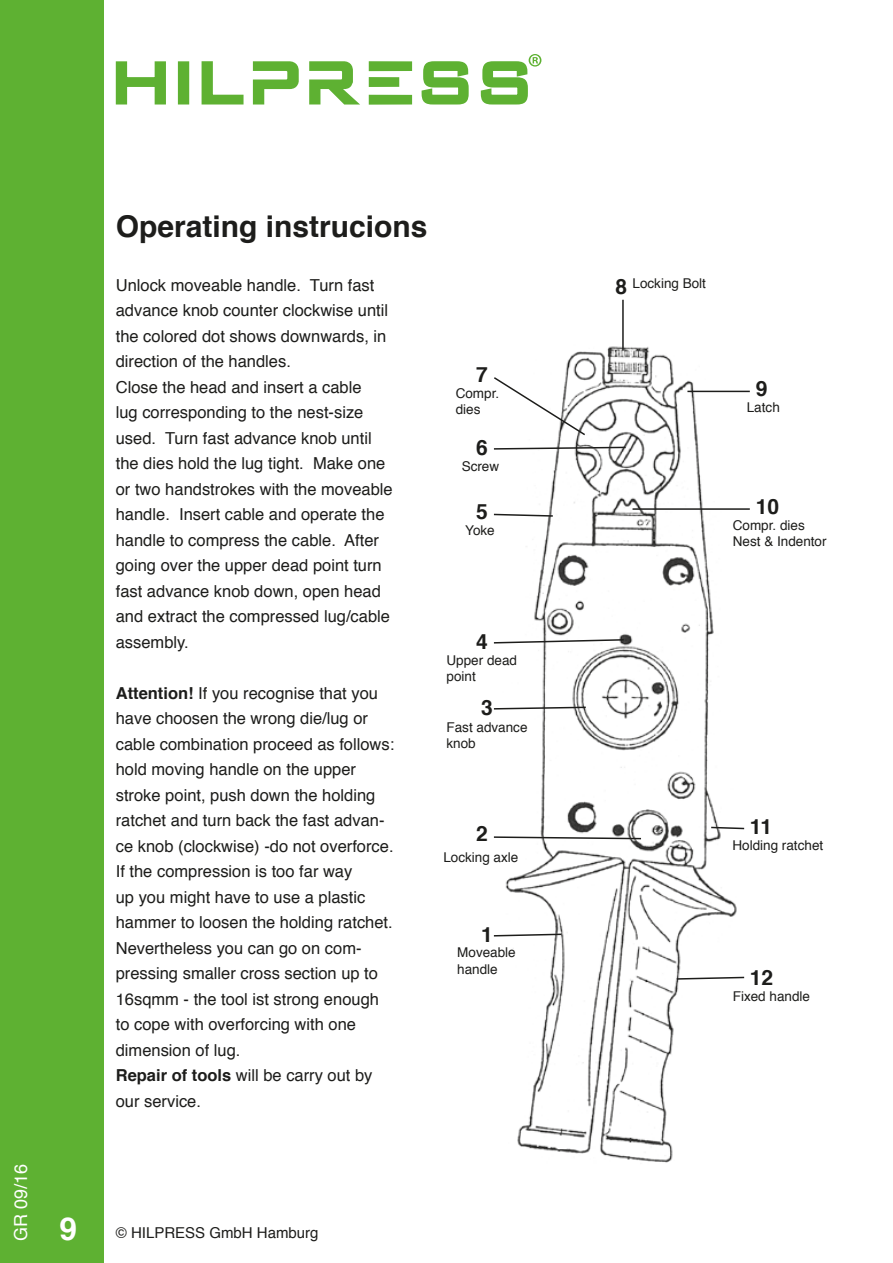
<style>
.page{position:relative;width:893px;height:1263px;background:#fff}
.page>*{position:absolute;margin:0;border:0;box-sizing:border-box;transform-origin:0 0}
.t1{font:700 31.5px "Helvetica";color:#fff}
.t2{font:700 30px "Helvetica";color:#1d1d1b}
.t3{font:700 21px "Helvetica";color:#1d1d1b}
.t4{font:18px "Helvetica";color:#fff}
.t5{font:16.5px/25.5px "Helvetica";color:#1d1d1b}
.t6{font:15px "Helvetica";color:#1d1d1b}
.t7{font:13.5px "Helvetica";color:#1d1d1b}
.s1{font-weight:700}
</style>
<div class="page">
<svg style="left:253px;top:61px;width:46px;height:44px"></svg>
<svg style="left:309px;top:61px;width:51px;height:44px"></svg>
<svg style="left:116px;top:61px;width:50px;height:44px"></svg>
<div style="left:178px;top:61px;width:11px;height:43px;background:#5eb132"></div>
<svg style="left:201px;top:61px;width:43px;height:44px"></svg>
<svg style="left:421px;top:61px;width:48px;height:44px"></svg>
<div style="left:369px;top:61px;width:43px;height:10px;background:#5eb132"></div>
<div style="left:369px;top:95px;width:43px;height:10px;background:#5eb132"></div>
<div style="left:369px;top:77px;width:30px;height:10px;background:#5eb132"></div>
<svg style="left:480px;top:54px;width:61px;height:51px"></svg>
<div style="left:0;top:0;width:103px;height:1263px;background:#5eb132"></div>
<img style="left:505px;top:346px;width:239px;height:817px">
<hr style="left:622px;top:300px;width:2px;height:51px;background:#1d1d1b">
<hr style="left:687px;top:391px;width:63px;height:1px;background:#1d1d1b">
<hr style="left:632px;top:508px;width:118px;height:2px;background:#1d1d1b">
<svg style="left:494px;top:376px;width:93px;height:61px"></svg>
<svg style="left:493px;top:446px;width:134px;height:4px"></svg>
<svg style="left:493px;top:513px;width:61px;height:4px"></svg>
<svg style="left:493px;top:638px;width:132px;height:6px"></svg>
<svg style="left:493px;top:706px;width:94px;height:4px"></svg>
<svg style="left:493px;top:836px;width:149px;height:4px"></svg>
<svg style="left:493px;top:933px;width:70px;height:4px"></svg>
<svg style="left:710px;top:826px;width:35px;height:4px"></svg>
<svg style="left:675px;top:976px;width:70px;height:4px"></svg>
<p class="t4" style="left:7px;top:1241px;width:79px;rotate:-90deg">GR 09/16</p>
<p class="t1" style="left:60px;top:1204px;width:19px">9</p>
<p class="t2" style="left:116px;top:202px;width:313px">Operating instrucions</p>
<p class="t5" style="left:116px;top:273px;width:274px">Unlock moveable handle. Turn fast advance knob counter clockwise until the colored dot shows downwards, in direction of the handles.</p>
<p class="t5" style="left:116px;top:375px;width:278px">Close the head and insert a cable<br>lug corresponding to the nest-size used. Turn fast advance knob until the dies hold the lug tight. Make one or two handstrokes with the moveable handle. Insert cable and operate the handle to compress the cable. After going over the upper dead point turn fast advance knob down, open head and extract the compressed lug/cable assembly.</p>
<p class="t5" style="left:116px;top:681px;width:280px"><span class="s1">Attention!</span> If you recognise that you have choosen the wrong die/lug or cable combination proceed as follows: hold moving handle on the upper stroke point, push down the holding ratchet and turn back the fast advan&shy;ce knob (clockwise) -do not overforce.</p>
<p class="t5" style="left:116px;top:859px;width:278px">If the compression is too far way<br>up you might have to use a plastic hammer to loosen the holding ratchet.<br>Nevertheless you can go on com&shy;pressing smaller cross section up to<br>16sqmm - the tool ist strong enough to cope with overforcing with one dimension of lug.</p>
<p class="t5" style="left:116px;top:1063px;width:258px"><span class="s1">Repair of tools</span> will be carry out by our service.</p>
<p class="t3" style="left:476px;top:358px;width:13px">7</p>
<p class="t7" style="left:456px;top:383px;width:45px">Compr.</p>
<p class="t7" style="left:456px;top:399px;width:26px">dies</p>
<p class="t3" style="left:476px;top:430px;width:13px">6</p>
<p class="t7" style="left:462px;top:455px;width:39px">Screw</p>
<p class="t3" style="left:476px;top:494px;width:13px">5</p>
<p class="t7" style="left:465px;top:519px;width:31px">Yoke</p>
<p class="t3" style="left:476px;top:624px;width:13px">4</p>
<p class="t7" style="left:446px;top:650px;width:72px">Upper dead</p>
<p class="t7" style="left:446px;top:666px;width:31px">point</p>
<p class="t3" style="left:481px;top:690px;width:13px">3</p>
<p class="t7" style="left:446px;top:717px;width:83px">Fast advance</p>
<p class="t7" style="left:446px;top:733px;width:31px">knob</p>
<p class="t3" style="left:476px;top:817px;width:13px">2</p>
<p class="t7" style="left:443px;top:847px;width:77px">Locking axle</p>
<p class="t3" style="left:481px;top:917px;width:13px">1</p>
<p class="t7" style="left:457px;top:942px;width:60px">Moveable</p>
<p class="t7" style="left:457px;top:958px;width:42px">handle</p>
<p class="t6" style="left:116px;top:1221px;width:204px">© HILPRESS GmbH Hamburg</p>
<p class="t7" style="left:632px;top:273px;width:75px">Locking Bolt</p>
<p class="t3" style="left:615px;top:270px;width:13px">8</p>
<p class="t3" style="left:756px;top:372px;width:13px">9</p>
<p class="t7" style="left:747px;top:397px;width:35px">Latch</p>
<p class="t3" style="left:756px;top:490px;width:25px">10</p>
<p class="t7" style="left:733px;top:515px;width:74px">Compr. dies</p>
<p class="t7" style="left:733px;top:531px;width:95px">Nest &amp; Indentor</p>
<p class="t3" style="left:750px;top:810px;width:24px">11</p>
<p class="t7" style="left:732px;top:835px;width:92px">Holding ratchet</p>
<p class="t3" style="left:750px;top:960px;width:25px">12</p>
<p class="t7" style="left:733px;top:985px;width:79px">Fixed handle</p>
</div>
